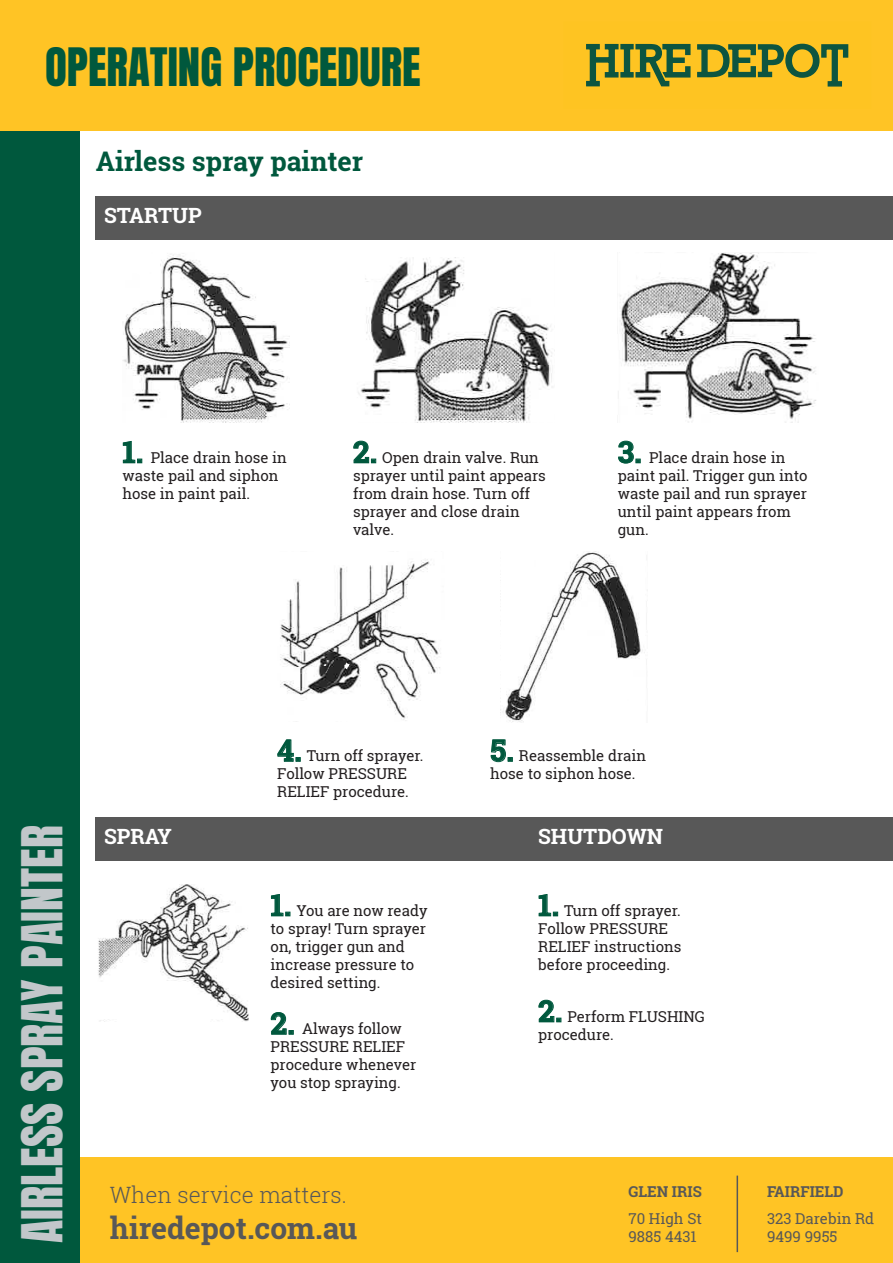
<style>
.page{position:relative;width:893px;height:1263px;background:#fff}
.page>*{position:absolute;margin:0;border:0;box-sizing:border-box;transform-origin:0 0}
.t1{font:48px "Anton";color:#c2c7ca}
.t2{font:45px "Anton";color:#00583d}
.t3{font:700 30px "Roboto Slab";color:#585858}
.t4{font:700 27px "Roboto Slab";color:#00583d}
.t5{font:300 22.5px "Roboto Slab";color:#585858}
.t6{font:700 21px "Roboto Slab";color:#fff}
.t7{font:15px/18px "Roboto Slab";color:#231f20}
.t8{font:15px/27px "Roboto Slab";color:#585858}
.t9{font:700 15px/27px "Roboto Slab";color:#585858}
.s1{font-weight:700;font-size:30px;color:#00583d}
.s2{font-weight:400}
.s3{font-weight:700}
</style>
<div class="page">
<div style="left:0;top:1158px;width:893px;height:105px;background:#ffc425"></div>
<hr style="left:737px;top:1175px;width:1px;height:77px;background:#585858">
<div style="left:0;top:1px;width:79px;height:1262px;background:#00583d"></div>
<div style="left:0;top:0;width:893px;height:130px;background:#ffc425"></div>
<svg style="left:586px;top:43px;width:263px;height:44px"></svg>
<svg style="left:123px;top:441px;width:19px;height:23px"></svg>
<div style="left:96px;top:197px;width:797px;height:43px;background:#585858"></div>
<img style="left:123px;top:254px;width:166px;height:168px">
<img style="left:358px;top:257px;width:195px;height:165px">
<svg style="left:353px;top:440px;width:23px;height:24px"></svg>
<img style="left:618px;top:252px;width:198px;height:170px">
<svg style="left:618px;top:440px;width:22px;height:24px"></svg>
<img style="left:280px;top:559px;width:160px;height:162px">
<svg style="left:277px;top:739px;width:23px;height:23px"></svg>
<img style="left:500px;top:552px;width:145px;height:170px">
<svg style="left:490px;top:739px;width:22px;height:23px"></svg>
<div style="left:96px;top:818px;width:797px;height:43px;background:#585858"></div>
<img style="left:98px;top:884px;width:150px;height:138px">
<svg style="left:271px;top:894px;width:19px;height:23px"></svg>
<svg style="left:270px;top:1012px;width:23px;height:23px"></svg>
<svg style="left:538px;top:894px;width:20px;height:23px"></svg>
<svg style="left:538px;top:999px;width:23px;height:23px"></svg>
<p class="t2" style="left:45px;top:44px;width:377px">OPERATING PROCEDURE</p>
<p class="t4" style="left:96px;top:143px;width:269px">Airless spray painter</p>
<p class="t6" style="left:104px;top:201px;width:99px">STARTUP</p>
<p class="t7" style="left:122px;top:448px;width:166px"><span class="s1">1.</span> Place drain hose in waste pail and siphon hose in paint pail.</p>
<p class="t7" style="left:353px;top:448px;width:194px"><span class="s1">2.</span> Open drain valve. Run sprayer until paint appears from drain hose. Turn off sprayer and close drain valve.</p>
<p class="t7" style="left:618px;top:448px;width:191px"><span class="s1">3.</span> Place drain hose in paint pail. Trigger gun into waste pail and run sprayer until paint appears from gun.</p>
<p class="t1" style="left:18px;top:1243px;width:419px;rotate:-90deg">AIRLESS SPRAY PAINTER</p>
<p class="t7" style="left:277px;top:747px;width:148px"><span class="s1">4.</span> Turn off sprayer.<br>Follow PRESSURE<br>RELIEF procedure.</p>
<p class="t7" style="left:490px;top:747px;width:157px"><span class="s1">5.</span> Reassemble drain hose to siphon hose.</p>
<p class="t6" style="left:104px;top:822px;width:69px">SPRAY</p>
<p class="t6" style="left:538px;top:822px;width:126px">SHUTDOWN</p>
<p class="t7" style="left:271px;top:901px;width:158px"><span class="s1">1.</span> You are now ready to spray! Turn sprayer on, trigger gun and increase pressure to desired setting.</p>
<p class="t7" style="left:271px;top:1020px;width:147px"><span class="s1">2.</span> Always follow<br>PRESSURE RELIEF procedure whenever you stop spraying.</p>
<p class="t5" style="left:110px;top:1179px;width:238px">When service matters.</p>
<p class="t3" style="left:110px;top:1207px;width:249px">hiredepot.com.au</p>
<p class="t7" style="left:538px;top:901px;width:145px"><span class="s1">1.</span> Turn off sprayer.<br>Follow PRESSURE<br>RELIEF instructions before proceeding.</p>
<p class="t7" style="left:538px;top:1007px;width:168px"><span class="s1">2.</span> Perform FLUSHING</p>
<p class="t7" style="left:538px;top:1025px;width:77px">procedure.</p>
<p class="t9" style="left:628px;top:1178px;width:75px">GLEN IRIS<br><span class="s2">70 High St</span></p>
<p class="t8" style="left:628px;top:1223px;width:70px">9885 4431</p>
<p class="t8" style="left:767px;top:1178px;width:109px"><span class="s3">FAIRFIELD<br></span>323 Darebin Rd</p>
<p class="t8" style="left:767px;top:1223px;width:72px">9499 9955</p>
</div>
